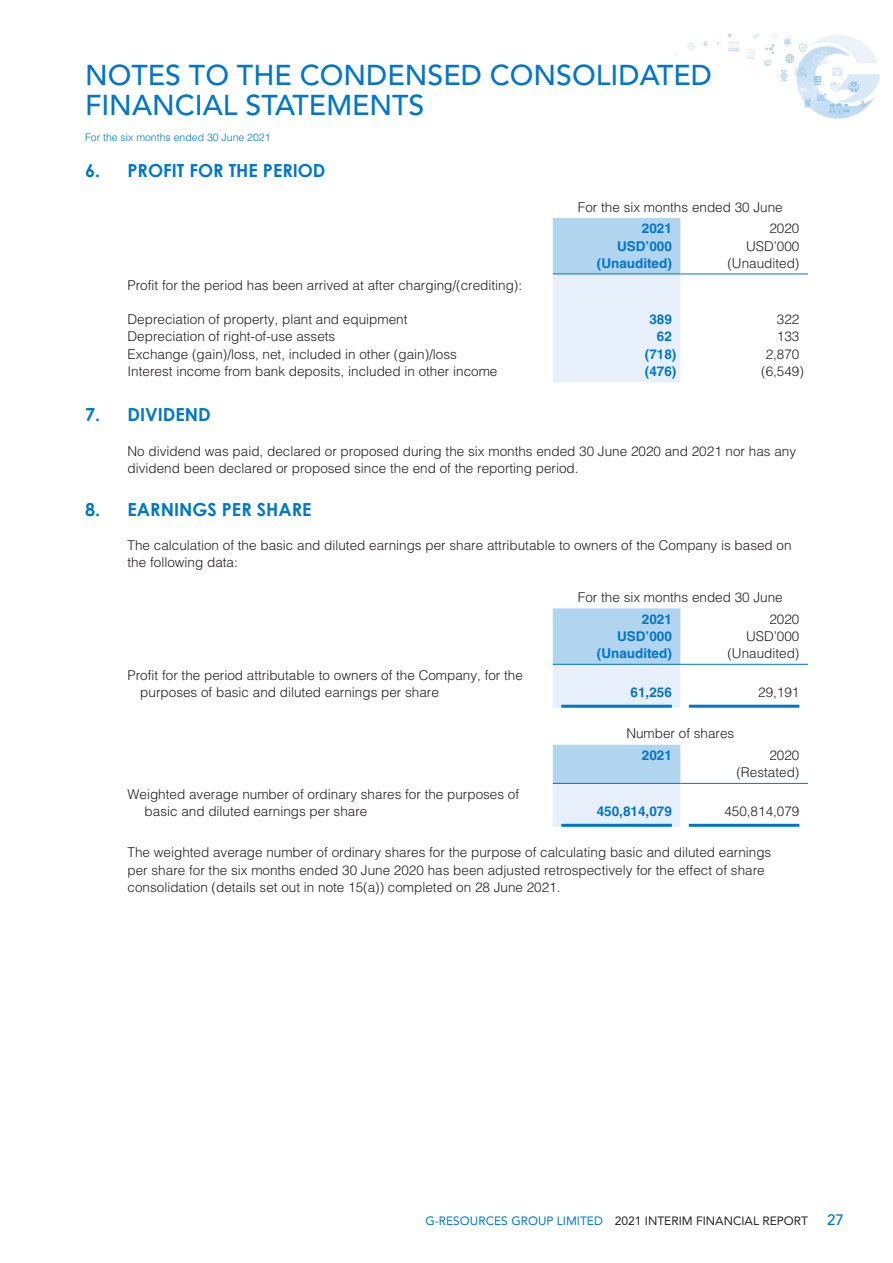
<style>
.page{position:relative;width:893px;height:1263px;background:#fff}
.page>*{position:absolute;margin:0;border:0;box-sizing:border-box;transform-origin:0 0}
.t1{font:500 28.5px/30px "Avenir LT Std";color:#0076c8}
.t2{font:700 18px "Century Gothic";color:#0076c8}
.t3{font:500 15px "Avenir LT Std";color:#0076c8}
.t4{font:300 13.5px/17.2px "Helvetica LT Std";color:#231f20}
.t5{font:700 13.5px "Helvetica LT Std";color:#0076c8}
.t6{font:12px "Avenir LT Std";color:#231f20}
.t7{font:300 10.5px "Helvetica LT Std";color:#0076c8}
.s1{color:#0076c8}
</style>
<div class="page">
<img style="left:552px;top:33px;width:328px;height:794px">
<svg style="left:553px;top:218px;width:127px;height:164px;background:#d3e6f6"></svg>
<hr style="left:553px;top:274px;width:127px;height:1px;background:#0076c8">
<hr style="left:680px;top:274px;width:128px;height:1px;background:#0076c8">
<svg style="left:553px;top:608px;width:127px;height:100px;background:#c7dff3"></svg>
<hr style="left:553px;top:664px;width:127px;height:1px;background:#0076c8">
<hr style="left:680px;top:664px;width:128px;height:1px;background:#0076c8">
<hr style="left:561px;top:705px;width:111px;height:3px;background:#0076c8">
<hr style="left:689px;top:705px;width:110px;height:3px;background:#0076c8">
<svg style="left:553px;top:745px;width:127px;height:82px;background:#cce2f4"></svg>
<hr style="left:553px;top:783px;width:127px;height:1px;background:#0076c8">
<hr style="left:680px;top:783px;width:128px;height:1px;background:#0076c8">
<hr style="left:561px;top:824px;width:111px;height:3px;background:#0076c8">
<hr style="left:689px;top:824px;width:110px;height:3px;background:#0076c8">
<h1 class="t1" style="left:85px;top:61px;width:628px">NOTES TO THE CONDENSED CONSOLIDATED<br>FINANCIAL STATEMENTS</h1>
<p class="t7" style="left:85px;top:130px;width:187px">For the six months ended 30 June 2021</p>
<h2 class="t2" style="left:85px;top:157px;width:242px">6. PROFIT FOR THE PERIOD</h2>
<p class="t4" style="left:578px;top:198px;width:206px">For the six months ended 30 June</p>
<p class="t5" style="left:642px;top:220px;width:32px">2021</p>
<p class="t4" style="left:769px;top:220px;width:32px">2020</p>
<p class="t5" style="left:617px;top:238px;width:56px">USD’000</p>
<p class="t4" style="left:746px;top:237px;width:55px">USD’000</p>
<p class="t5" style="left:597px;top:255px;width:76px">(Unaudited)</p>
<p class="t4" style="left:727px;top:254px;width:74px">(Unaudited)</p>
<p class="t4" style="left:128px;top:276px;width:396px">Profit for the period has been arrived at after charging/(crediting):</p>
<p class="t4" style="left:128px;top:311px;width:281px">Depreciation of property, plant and equipment</p>
<p class="t5" style="left:649px;top:311px;width:24px">389</p>
<p class="t4" style="left:777px;top:311px;width:24px">322</p>
<p class="t4" style="left:128px;top:328px;width:209px">Depreciation of right-of-use assets</p>
<p class="t5" style="left:657px;top:328px;width:17px">62</p>
<p class="t4" style="left:777px;top:328px;width:24px">133</p>
<p class="t4" style="left:128px;top:345px;width:331px">Exchange (gain)/loss, net, included in other (gain)/loss</p>
<p class="t5" style="left:645px;top:346px;width:33px">(718)</p>
<p class="t4" style="left:766px;top:345px;width:35px">2,870</p>
<p class="t4" style="left:128px;top:362px;width:371px">Interest income from bank deposits, included in other income</p>
<p class="t5" style="left:645px;top:363px;width:33px">(476)</p>
<p class="t4" style="left:761px;top:362px;width:44px">(6,549)</p>
<h2 class="t2" style="left:85px;top:401px;width:127px">7. DIVIDEND</h2>
<p class="t4" style="left:128px;top:442px;width:670px">No dividend was paid, declared or proposed during the six months ended 30 June 2020 and 2021 nor has any dividend been declared or proposed since the end of the reporting period.</p>
<h2 class="t2" style="left:85px;top:495px;width:228px">8. EARNINGS PER SHARE</h2>
<p class="t4" style="left:128px;top:537px;width:666px">The calculation of the basic and diluted earnings per share attributable to owners of the Company is based on the following data:</p>
<p class="t4" style="left:578px;top:588px;width:206px">For the six months ended 30 June</p>
<p class="t5" style="left:642px;top:611px;width:32px">2021</p>
<p class="t4" style="left:769px;top:610px;width:32px">2020</p>
<p class="t5" style="left:617px;top:628px;width:56px">USD’000</p>
<p class="t4" style="left:746px;top:627px;width:55px">USD’000</p>
<p class="t5" style="left:597px;top:645px;width:76px">(Unaudited)</p>
<p class="t4" style="left:727px;top:645px;width:74px">(Unaudited)</p>
<p class="t4" style="left:140px;top:666px;width:384px;text-indent:-13px">Profit for the period attributable to owners of the Company, for the purposes of basic and diluted earnings per share</p>
<p class="t5" style="left:631px;top:684px;width:43px">61,256</p>
<p class="t4" style="left:758px;top:684px;width:43px">29,191</p>
<p class="t4" style="left:626px;top:725px;width:110px">Number of shares</p>
<p class="t5" style="left:642px;top:747px;width:32px">2021</p>
<p class="t4" style="left:736px;top:746px;width:65px;text-align:right">2020 (Restated)</p>
<p class="t4" style="left:145px;top:785px;width:376px;text-indent:-17px">Weighted average number of ordinary shares for the purposes of basic and diluted earnings per share</p>
<p class="t5" style="left:597px;top:803px;width:77px">450,814,079</p>
<p class="t4" style="left:724px;top:803px;width:77px">450,814,079</p>
<p class="t4" style="left:128px;top:844px;width:645px">The weighted average number of ordinary shares for the purpose of calculating basic and diluted earnings per share for the six months ended 30 June 2020 has been adjusted retrospectively for the effect of share consolidation (details set out in note 15(a)) completed on 28 June 2021.</p>
<p class="t6" style="left:425px;top:1213px;width:384px"><span class="s1">G-RESOURCES GROUP LIMITED</span> 2021 INTERIM FINANCIAL REPORT</p>
<p class="t3" style="left:827px;top:1211px;width:18px">27</p>
</div>
